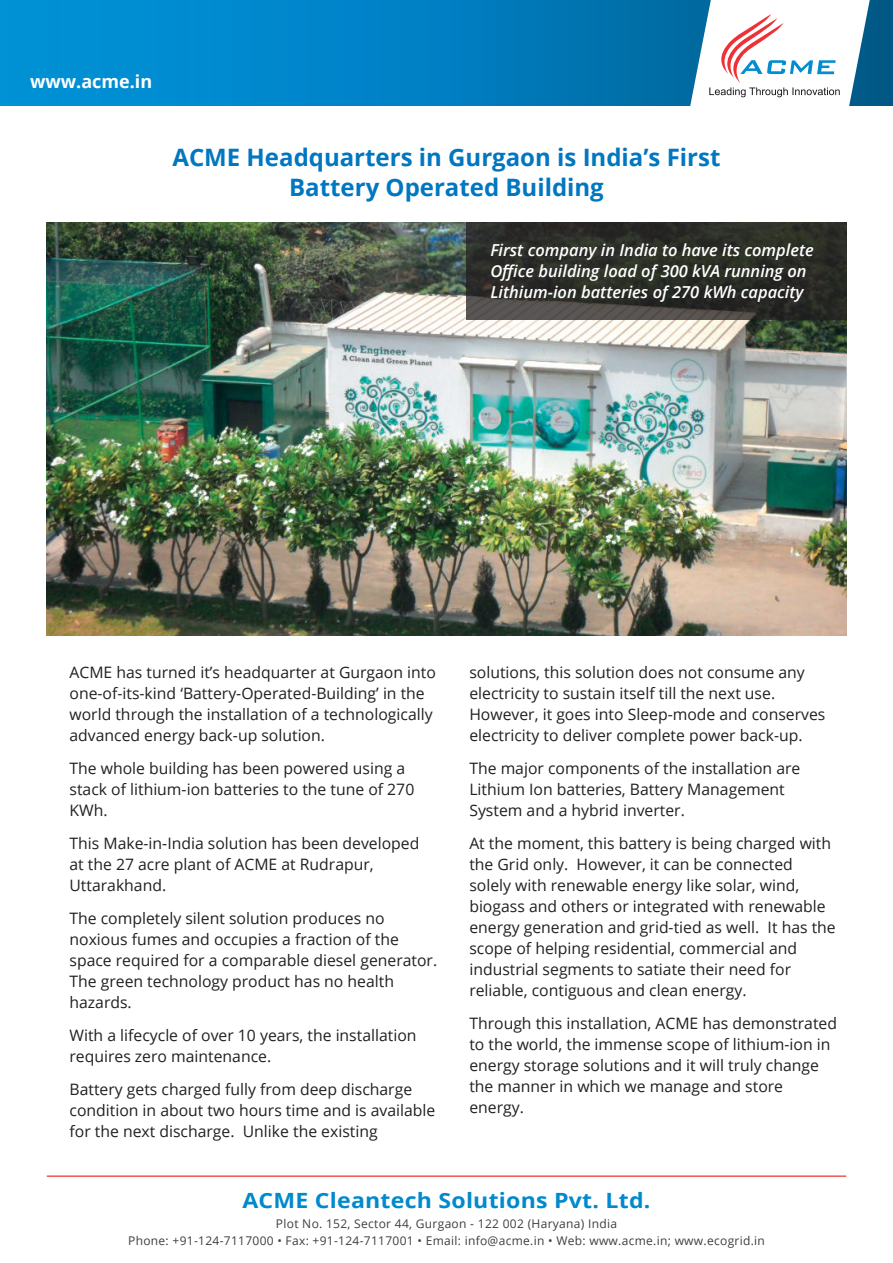
<style>
.page{position:relative;width:893px;height:1263px;background:#fff}
.page>*{position:absolute;margin:0;border:0;box-sizing:border-box;transform-origin:0 0}
.t1{font:700 24px/30px "Open Sans";color:#0077c0;text-align:center}
.t2{font:700 21px "Open Sans";letter-spacing:.01em;color:#008ace;scale:1.1 1}
.t3{font:700 18px "Open Sans";color:#fff}
.t4{font:italic 600 16.5px/21px "Open Sans";color:#fff}
.t5{font:15.75px/21px "Open Sans";color:#231f20}
.t6{font:12px/17.4px "Open Sans";letter-spacing:.025em;color:#3e3e3f;text-align:center}
</style>
<div class="page">
<img style="left:0;top:0;width:893px;height:105px">
<svg style="left:690px;top:0;width:180px;height:106px"></svg>
<img style="left:47px;top:222px;width:799px;height:413px">
<svg style="left:466px;top:222px;width:380px;height:97px;fill:#2b2d27"></svg>
<hr style="left:47px;top:1175px;width:799px;height:2px;background:#ee1d23">
<p class="t3" style="left:30px;top:69px;width:124px">www.acme.in</p>
<h1 class="t1" style="left:172px;top:142px;width:550px">ACME Headquarters in Gurgaon is India’s First<br>Battery Operated Building</h1>
<p class="t4" style="left:490px;top:239px;width:325px">First company in India to have its complete<br>Office building load of 300 kVA running on<br>Lithium-ion batteries of 270 kWh capacity</p>
<p class="t5" style="left:70px;top:661px;width:368px">ACME has turned it’s headquarter at Gurgaon into one-of-its-kind ‘Battery-Operated-Building’ in the world through the installation of a technologically advanced energy back-up solution.</p>
<p class="t5" style="left:70px;top:757px;width:346px">The whole building has been powered using a stack of lithium-ion batteries to the tune of 270<br>KWh.</p>
<p class="t5" style="left:70px;top:832px;width:351px">This Make-in-India solution has been developed at the 27 acre plant of ACME at Rudrapur,<br>Uttarakhand.</p>
<p class="t5" style="left:70px;top:907px;width:369px">The completely silent solution produces no noxious fumes and occupies a fraction of the space required for a comparable diesel generator.<br>The green technology product has no health hazards.</p>
<p class="t5" style="left:70px;top:1024px;width:349px">With a lifecycle of over 10 years, the installation requires zero maintenance.</p>
<p class="t5" style="left:70px;top:1078px;width:367px">Battery gets charged fully from deep discharge condition in about two hours time and is available for the next discharge. Unlike the existing</p>
<p class="t5" style="left:469px;top:661px;width:358px">solutions, this solution does not consume any electricity to sustain itself till the next use.<br>However, it goes into Sleep-mode and conserves electricity to deliver complete power back-up.</p>
<p class="t5" style="left:469px;top:757px;width:333px">The major components of the installation are<br>Lithium Ion batteries, Battery Management<br>System and a hybrid inverter.</p>
<p class="t5" style="left:469px;top:832px;width:368px">At the moment, this battery is being charged with the Grid only. However, it can be connected solely with renewable energy like solar, wind, biogass and others or integrated with renewable energy generation and grid-tied as well. It has the scope of helping residential, commercial and industrial segments to satiate their need for reliable, contiguous and clean energy.</p>
<p class="t5" style="left:469px;top:1012px;width:369px">Through this installation, ACME has demonstrated to the world, the immense scope of lithium-ion in energy storage solutions and it will truly change the manner in which we manage and store energy.</p>
<h2 class="t2" style="left:242px;top:1186px;width:373px">ACME Cleantech Solutions Pvt. Ltd.</h2>
<p class="t6" style="left:128px;top:1214px;width:638px">Plot No. 152, Sector 44, Gurgaon - 122 002 (Haryana) India<br>Phone: +91-124-7117000 • Fax: +91-124-7117001 • Email: info@acme.in • Web: www.acme.in; www.ecogrid.in</p>
</div>
